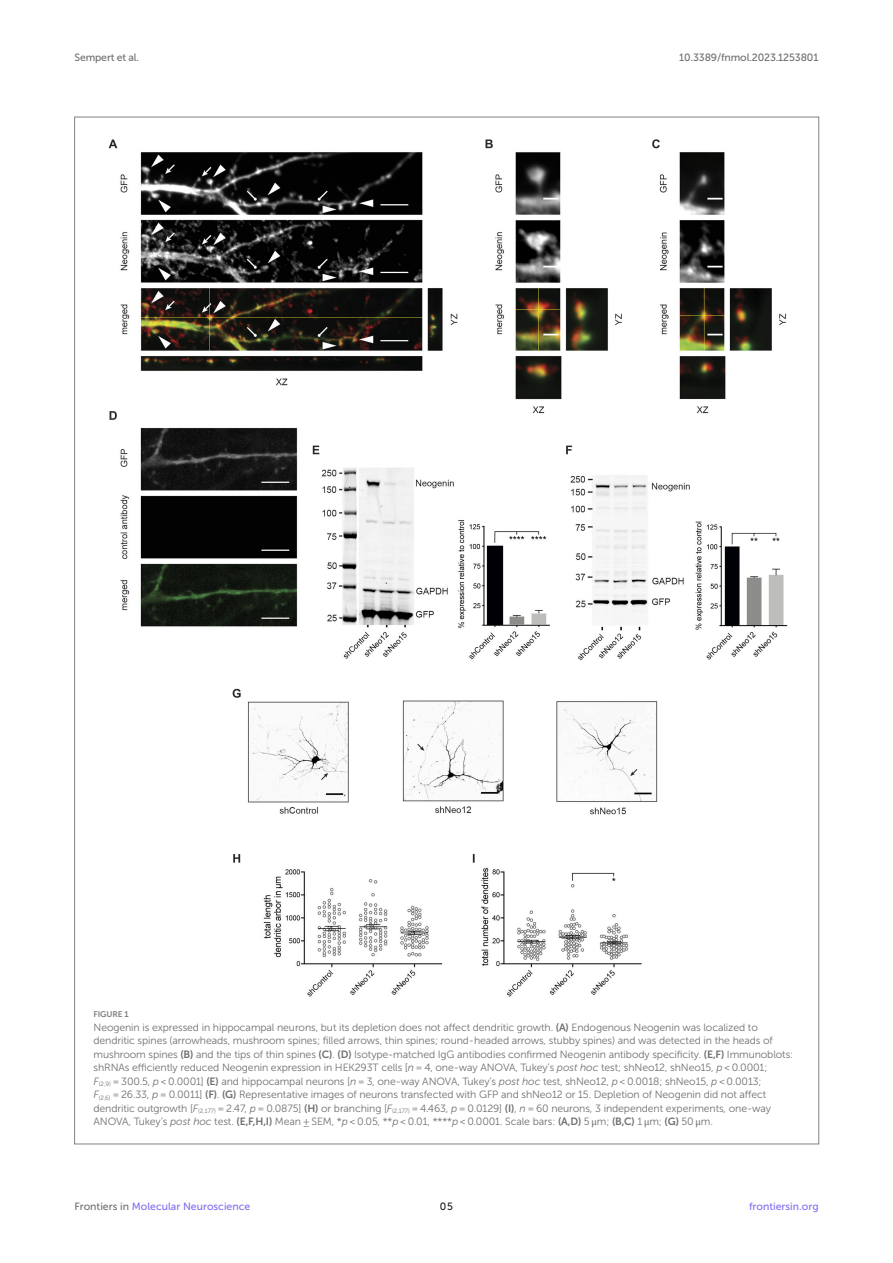
<style>
.page{position:relative;width:893px;height:1263px;background:#fff}
.page>*{position:absolute;margin:0;border:0;box-sizing:border-box;transform-origin:0 0}
.FIG_LEG{font:10.5px/13.5px "Museo Sans 300";letter-spacing:-.01em;color:#706f70}
.t1{font:10.5px "Museo Sans 500";color:#856df0}
.t2{font:10.5px "Museo Sans 500";letter-spacing:-.015em;color:#706f70}
.t3{font:10.5px "Museo Sans 500";color:#1b1c1b}
.FIG_HD{font:8.25px "Museo Sans 700";letter-spacing:-.01em;color:#7e7f7f}
.s1{font-family:"Museo Sans 700"}
.s2{font-style:italic}
.s3{font-family:"STIX General"}
.s4{color:#706f70}
</style>
<div class="page">
<img style="left:108px;top:139px;width:680px;height:858px">
<p class="t2" style="left:74px;top:51px;width:66px">Sempert et al.</p>
<p class="t2" style="left:679px;top:51px;width:141px">10.3389/fnmol.2023.1253801</p>
<p class="FIG_HD" style="left:94px;top:1009px;width:37px">FIGURE 1</p>
<p class="FIG_LEG" style="left:94px;top:1020px;width:701px">Neogenin is expressed in hippocampal neurons, but its depletion does not affect dendritic growth. <span class="s1">(A)</span> Endogenous Neogenin was localized to dendritic spines (arrowheads, mushroom spines; filled arrows, thin spines; round-headed arrows, stubby spines) and was detected in the heads of mushroom spines <span class="s1">(B)</span> and the tips of thin spines <span class="s1">(C)</span>. <span class="s1">(D)</span> Isotype-matched IgG antibodies confirmed Neogenin antibody specificity. <span class="s1">(E,F)</span> Immunoblots: shRNAs efficiently reduced Neogenin expression in HEK293T cells [<span class="s2">n</span> = 4, one-way ANOVA, Tukey’s <span class="s2">post hoc</span> test; shNeo12, shNeo15, <span class="s2">p</span> &lt; 0.0001;<br><span class="s2">F</span><sub>(2,9)</sub> = 300.5, <span class="s2">p</span> &lt; 0.0001] <span class="s1">(E)</span> and hippocampal neurons [<span class="s2">n</span> = 3, one-way ANOVA, Tukey’s <span class="s2">post hoc</span> test, shNeo12, <span class="s2">p</span> &lt; 0.0018; shNeo15, <span class="s2">p</span> &lt; 0.0013;<br><span class="s2">F</span><sub>(2,6)</sub> = 26.33, <span class="s2">p</span> = 0.0011] <span class="s1">(F)</span>. <span class="s1">(G)</span> Representative images of neurons transfected with GFP and shNeo12 or 15. Depletion of Neogenin did not affect dendritic outgrowth [<span class="s2">F</span><sub>(2,177)</sub> = 2.47, <span class="s2">p</span> = 0.0875] <span class="s1">(H)</span> or branching [<span class="s2">F</span><sub>(2,177)</sub> = 4.463, <span class="s2">p</span> = 0.0129] <span class="s1">(I)</span>, <span class="s2">n</span> = 60 neurons, 3 independent experiments, one-way ANOVA, Tukey’s <span class="s2">post hoc</span> test. <span class="s1">(E,F,H,I)</span> Mean ± SEM, *<span class="s2">p</span> &lt; 0.05, **<span class="s2">p</span> &lt; 0.01, ****<span class="s2">p</span> &lt; 0.0001. Scale bars: <span class="s1">(A,D)</span> 5 <span class="s3">μ</span>m; <span class="s1">(B,C)</span> 1 <span class="s3">μ</span>m; <span class="s1">(G)</span> 50 <span class="s3">μ</span>m.</p>
<p class="t1" style="left:74px;top:1200px;width:177px"><span class="s4">Frontiers in</span> Molecular Neuroscience</p>
<p class="t3" style="left:440px;top:1200px;width:14px">05</p>
<p class="t1" style="left:749px;top:1200px;width:71px">frontiersin.org</p>
</div>
